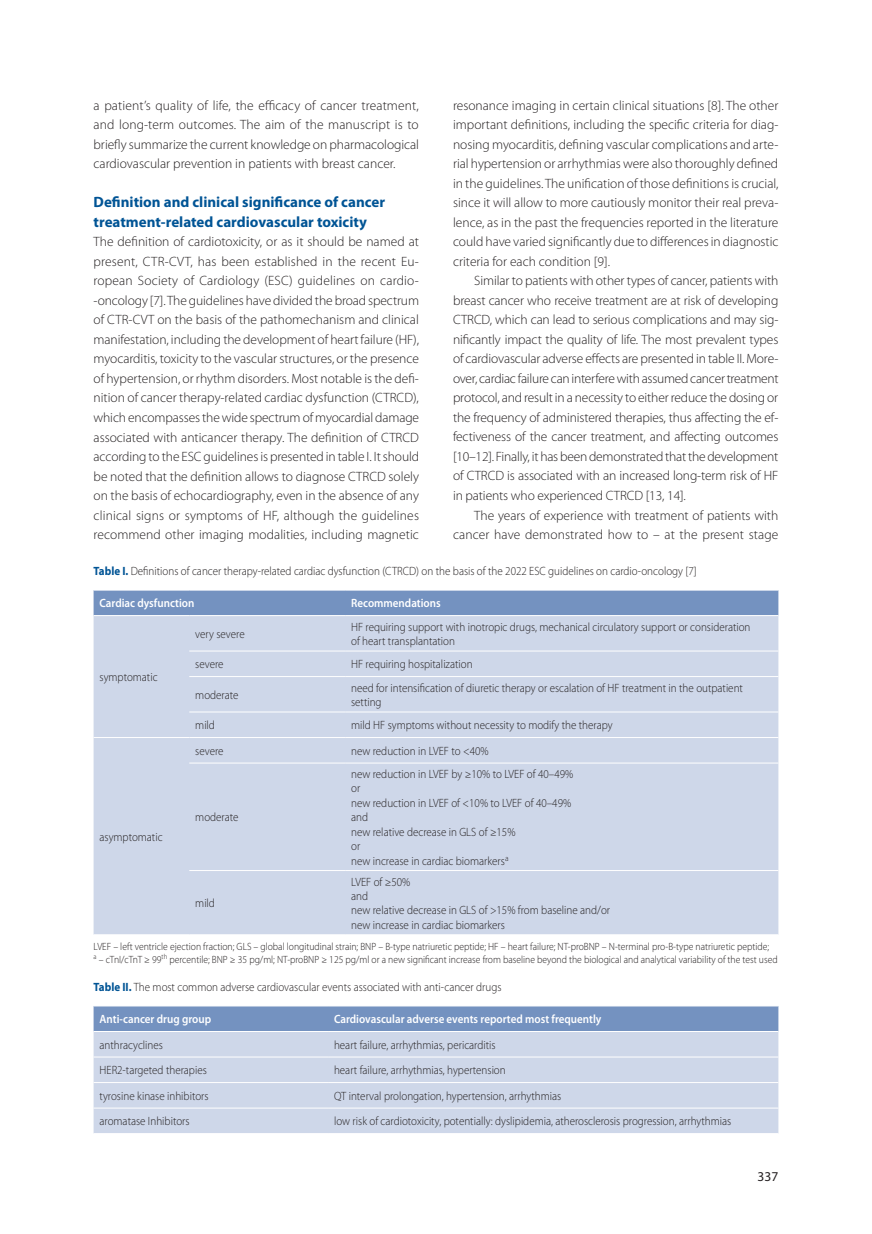
<style>
.page{position:relative;width:872px;height:1234px;background:#fff}
.page>*{position:absolute;margin:0;border:0;box-sizing:border-box;transform-origin:0 0}
._12_Srodtytul_1{font:700 15px/19.5px "Myriad Pro";color:#005495}
._08_Tekst_bez_wcieci{font:300 13.5px/19.5px "Myriad Pro";color:#231f20;text-align:justify}
._08_Tekst{font:300 13.5px/19.5px "Myriad Pro";color:#231f20;text-align:justify}
.t1{font:13.5px "Myriad Pro";color:#231f20}
._13_Tabela_tekst{font:300 12px/14.4px "Myriad Pro";color:#231f20;scale:.92 1}
._13_Tabela_tytul{font:300 12px "Myriad Pro";color:#231f20;scale:.92 1}
._13_Tabela_naglowek{font:600 12px "Myriad Pro";color:#fff;scale:.92 1}
._13_Tabela_przypis{font:300 10.5px/12.6px "Myriad Pro";color:#231f20;scale:.92 1}
.s1{font-weight:700;color:#005495}
</style>
<div class="page">
<div style="left:94px;top:590px;width:684px;height:25px;background:#7492c0"></div>
<div style="left:94px;top:616px;width:684px;height:318px;background:#ced7e9"></div>
<hr style="left:189px;top:650px;width:156px;height:1px;background:#fff">
<hr style="left:345px;top:650px;width:433px;height:1px;background:#fff">
<hr style="left:94px;top:737px;width:95px;height:1px;background:#fff">
<hr style="left:189px;top:676px;width:156px;height:1px;background:#fff">
<hr style="left:345px;top:676px;width:433px;height:1px;background:#fff">
<hr style="left:189px;top:711px;width:156px;height:1px;background:#fff">
<hr style="left:345px;top:711px;width:433px;height:1px;background:#fff">
<hr style="left:189px;top:737px;width:156px;height:1px;background:#fff">
<hr style="left:345px;top:737px;width:433px;height:1px;background:#fff">
<hr style="left:189px;top:762px;width:156px;height:1px;background:#fff">
<hr style="left:345px;top:762px;width:433px;height:1px;background:#fff">
<hr style="left:189px;top:870px;width:156px;height:1px;background:#fff">
<hr style="left:345px;top:870px;width:433px;height:1px;background:#fff">
<div style="left:94px;top:1006px;width:684px;height:24px;background:#7492c0"></div>
<div style="left:94px;top:1032px;width:684px;height:100px;background:#ced7e9"></div>
<hr style="left:94px;top:1056px;width:234px;height:1px;background:#fff">
<hr style="left:328px;top:1056px;width:450px;height:1px;background:#fff">
<hr style="left:94px;top:1081px;width:234px;height:1px;background:#fff">
<hr style="left:328px;top:1081px;width:450px;height:1px;background:#fff">
<hr style="left:94px;top:1107px;width:234px;height:1px;background:#fff">
<hr style="left:328px;top:1107px;width:450px;height:1px;background:#fff">
<p class="_08_Tekst" style="left:94px;top:95px;width:327px">a patient’s quality of life, the efficacy of cancer treatment, and long-term outcomes. The aim of the manuscript is to briefly summarize the current knowledge on pharmacological cardiovascular prevention in patients with breast cancer.</p>
<p class="_12_Srodtytul_1" style="left:94px;top:192px;width:293px">Definition and clinical significance of cancer treatment-related cardiovascular toxicity</p>
<p class="_08_Tekst_bez_wcieci" style="left:94px;top:232px;width:327px">The definition of cardiotoxicity, or as it should be named at present, CTR-CVT, has been established in the recent Eu&shy;ropean Society of Cardiology (ESC) guidelines on cardio--oncology [7]. The guidelines have divided the broad spectrum of CTR-CVT on the basis of the pathomechanism and clinical manifestation, including the development of heart failure (HF), myocarditis, toxicity to the vascular structures, or the presence of hypertension, or rhythm disorders. Most notable is the defi&shy;nition of cancer therapy-related cardiac dysfunction (CTRCD), which encompasses the wide spectrum of myocardial damage associated with anticancer therapy. The definition of CTRCD according to the ESC guidelines is presented in table I. It should be noted that the definition allows to diagnose CTRCD solely on the basis of echocardiography, even in the absence of any clinical signs or symptoms of HF, although the guidelines recommend other imaging modalities, including magnetic</p>
<p class="_08_Tekst_bez_wcieci" style="left:453px;top:95px;width:327px">resonance imaging in certain clinical situations [8]. The other important definitions, including the specific criteria for diag&shy;nosing myocarditis, defining vascular complications and arte&shy;rial hypertension or arrhythmias were also thoroughly defined in the guidelines. The unification of those definitions is crucial, since it will allow to more cautiously monitor their real preva&shy;lence, as in the past the frequencies reported in the literature could have varied significantly due to differences in diagnostic criteria for each condition [9].</p>
<p class="_08_Tekst" style="left:453px;top:271px;width:327px;text-indent:21px">Similar to patients with other types of cancer, patients with breast cancer who receive treatment are at risk of developing CTRCD, which can lead to serious complications and may sig&shy;nificantly impact the quality of life. The most prevalent types of cardiovascular adverse effects are presented in table II. More&shy;over, cardiac failure can interfere with assumed cancer treatment protocol, and result in a necessity to either reduce the dosing or the frequency of administered therapies, thus affecting the ef&shy;fectiveness of the cancer treatment, and affecting outcomes [10–12]. Finally, it has been demonstrated that the development of CTRCD is associated with an increased long-term risk of HF in patients who experienced CTRCD [13, 14].</p>
<p class="_08_Tekst" style="left:453px;top:505px;width:327px;text-align:right">The years of experience with treatment of patients with cancer have demonstrated how to – at the present stage</p>
<p class="_13_Tabela_tytul" style="left:94px;top:564px;width:657px"><span class="s1">Table I.</span> Definitions of cancer therapy-related cardiac dysfunction (CTRCD) on the basis of the 2022 ESC guidelines on cardio-oncology [7]</p>
<p class="_13_Tabela_naglowek" style="left:100px;top:595px;width:105px">Cardiac dysfunction</p>
<p class="_13_Tabela_naglowek" style="left:351px;top:595px;width:99px">Recommendations</p>
<p class="_13_Tabela_tekst" style="left:100px;top:669px;width:65px">symptomatic</p>
<p class="_13_Tabela_tekst" style="left:100px;top:829px;width:70px">asymptomatic</p>
<p class="_13_Tabela_tekst" style="left:195px;top:626px;width:55px">very severe</p>
<p class="_13_Tabela_tekst" style="left:351px;top:619px;width:435px">HF requiring support with inotropic drugs, mechanical circulatory support or consideration of heart transplantation</p>
<p class="_13_Tabela_tekst" style="left:195px;top:657px;width:32px">severe</p>
<p class="_13_Tabela_tekst" style="left:351px;top:657px;width:134px">HF requiring hospitalization</p>
<p class="_13_Tabela_tekst" style="left:195px;top:687px;width:49px">moderate</p>
<p class="_13_Tabela_tekst" style="left:351px;top:680px;width:427px">need for intensification of diuretic therapy or escalation of HF treatment in the outpatient setting</p>
<p class="_13_Tabela_tekst" style="left:195px;top:717px;width:23px">mild</p>
<p class="_13_Tabela_tekst" style="left:351px;top:717px;width:286px">mild HF symptoms without necessity to modify the therapy</p>
<p class="_13_Tabela_tekst" style="left:195px;top:743px;width:32px">severe</p>
<p class="_13_Tabela_tekst" style="left:351px;top:743px;width:151px">new reduction in LVEF to &lt;40%</p>
<p class="_13_Tabela_tekst" style="left:195px;top:809px;width:49px">moderate</p>
<p class="_13_Tabela_tekst" style="left:351px;top:766px;width:243px">new reduction in LVEF by ≥10% to LVEF of 40–49%</p>
<p class="_13_Tabela_tekst" style="left:351px;top:781px;width:11px">or</p>
<p class="_13_Tabela_tekst" style="left:351px;top:795px;width:241px">new reduction in LVEF of &lt;10% to LVEF of 40–49%</p>
<p class="_13_Tabela_tekst" style="left:351px;top:809px;width:20px">and</p>
<p class="_13_Tabela_tekst" style="left:351px;top:824px;width:180px">new relative decrease in GLS of ≥15%</p>
<p class="_13_Tabela_tekst" style="left:351px;top:838px;width:11px">or</p>
<p class="_13_Tabela_tekst" style="left:351px;top:853px;width:173px">new increase in cardiac biomarkers<sup>a</sup></p>
<p class="_13_Tabela_tekst" style="left:351px;top:874px;width:66px">LVEF of ≥50%</p>
<p class="_13_Tabela_tekst" style="left:351px;top:888px;width:20px">and</p>
<p class="_13_Tabela_tekst" style="left:351px;top:902px;width:283px">new relative decrease in GLS of &gt;15% from baseline and/or</p>
<p class="_13_Tabela_tekst" style="left:351px;top:917px;width:169px">new increase in cardiac biomarkers</p>
<p class="_13_Tabela_przypis" style="left:94px;top:940px;width:745px">LVEF – left ventricle ejection fraction; GLS – global longitudinal strain; BNP – B-type natriuretic peptide; HF – heart failure; NT-proBNP – N-terminal pro-B-type natriuretic peptide;<br><sup>a</sup> – cTnI/cTnT ≥ 99<sup>th</sup> percentile; BNP ≥ 35 pg/ml; NT-proBNP ≥ 125 pg/ml or a new significant increase from baseline beyond the biological and analytical variability of the test used</p>
<p class="_13_Tabela_tytul" style="left:94px;top:979px;width:445px"><span class="s1">Table II.</span> The most common adverse cardiovascular events associated with anti-cancer drugs</p>
<p class="_13_Tabela_naglowek" style="left:100px;top:1011px;width:123px">Anti-cancer drug group</p>
<p class="_13_Tabela_naglowek" style="left:334px;top:1011px;width:292px">Cardiovascular adverse events reported most frequently</p>
<p class="_13_Tabela_tekst" style="left:100px;top:1037px;width:70px">anthracyclines</p>
<p class="_13_Tabela_tekst" style="left:334px;top:1037px;width:177px">heart failure, arrhythmias, pericarditis</p>
<p class="_13_Tabela_tekst" style="left:100px;top:1062px;width:118px">HER2-targeted therapies</p>
<p class="_13_Tabela_tekst" style="left:334px;top:1062px;width:188px">heart failure, arrhythmias, hypertension</p>
<p class="_13_Tabela_tekst" style="left:100px;top:1088px;width:120px">tyrosine kinase inhibitors</p>
<p class="_13_Tabela_tekst" style="left:334px;top:1088px;width:248px">QT interval prolongation, hypertension, arrhythmias</p>
<p class="_13_Tabela_tekst" style="left:100px;top:1113px;width:99px">aromatase Inhibitors</p>
<p class="_13_Tabela_tekst" style="left:334px;top:1113px;width:433px">low risk of cardiotoxicity, potentially: dyslipidemia, atherosclerosis progression, arrhythmias</p>
<p class="_13_Tabela_tekst" style="left:195px;top:895px;width:23px">mild</p>
<p class="t1" style="left:757px;top:1168px;width:22px">337</p>
</div>
